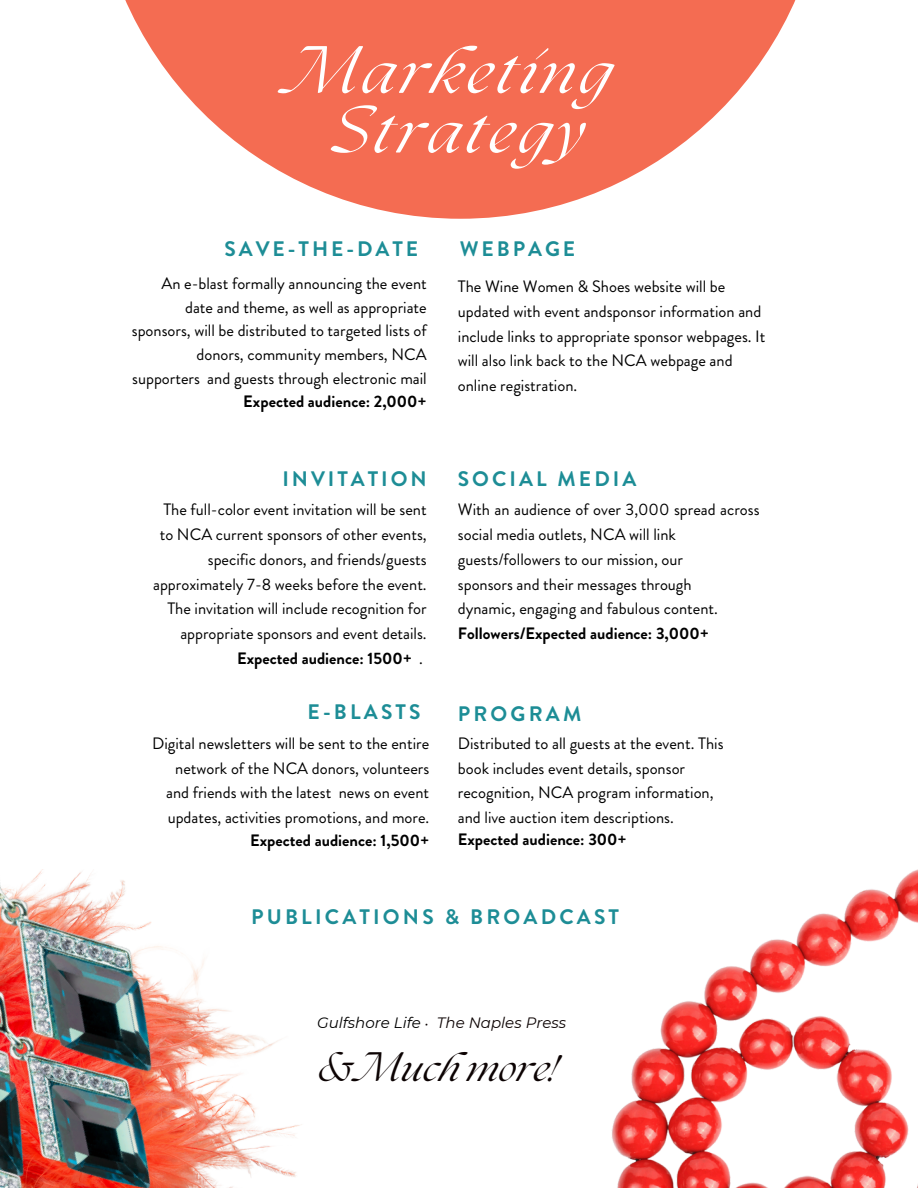
<style>
.page{position:relative;width:918px;height:1188px;background:#fff}
.page>*{position:absolute;margin:0;border:0;box-sizing:border-box;transform-origin:0 0}
.t1{font:italic 58.5px/59.7px "The Seasons";letter-spacing:.065em;color:#fff;text-align:center}
.t2{font:italic 36px "The Seasons";color:#0c0303}
.t3{font:700 21px "Brandon Grotesque";letter-spacing:.145em;color:#1d8d96}
.t4{font:16.5px/24.8px "Brandon Grotesque";color:#000}
.t5{font:700 16.5px "Brandon Grotesque";color:#000}
.t6{font:italic 15px "Montserrat";color:#0c0303}
.t7{font:italic 15px "Montserrat";color:#000}
.t8{font:italic 12px "Montserrat";color:#0c0303}
.s1{font-weight:400}
</style>
<div class="page">
<img style="left:611px;top:869px;width:307px;height:319px">
<img style="left:0;top:869px;width:302px;height:319px">
<svg style="left:125px;top:0;width:671px;height:219px;fill:#f46c52"></svg>
<p class="t1" style="left:291px;top:48px;width:322px">Marketing<br>Strategy</p>
<p class="t3" style="left:225px;top:234px;width:195px">SAVE-THE-DATE</p>
<p class="t3" style="left:460px;top:234px;width:117px">WEBPAGE</p>
<p class="t4" style="left:132px;top:272px;width:296px;line-height:23.7px;text-align:right">An e-blast formally announcing the event date and theme, as well as appropriate sponsors, will be distributed to targeted lists of donors, community members, NCA supporters and guests through electronic mail</p>
<p class="t5" style="left:243px;top:390px;width:185px">Expected audience: 2,000+</p>
<p class="t3" style="left:282px;top:464px;width:146px">INVITATION</p>
<h3 class="t4" style="left:163px;top:498px;width:265px">The full-color event invitation will be sent</h3>
<p class="t4" style="left:153px;top:522px;width:275px;text-align:right">to NCA current sponsors of other events, specific donors, and friends/guests approximately 7-8 weeks before the event.<br>The invitation will include recognition for appropriate sponsors and event details.</p>
<p class="t5" style="left:237px;top:647px;width:188px">Expected audience: 1500+ <span class="s1">.</span></p>
<p class="t3" style="left:307px;top:697px;width:115px">E-BLASTS</p>
<p class="t4" style="left:152px;top:731px;width:279px;text-align:right">Digital newsletters will be sent to the entire network of the NCA donors, volunteers and friends with the latest news on event updates, activities promotions, and more.</p>
<p class="t5" style="left:250px;top:828px;width:181px">Expected audience: 1,500+</p>
<p class="t4" style="left:458px;top:274px;width:309px">The Wine Women &amp; Shoes website will be updated with event andsponsor information and include links to appropriate sponsor webpages. It will also link back to the NCA webpage and online registration.</p>
<h3 class="t3" style="left:458px;top:464px;width:180px">SOCIAL MEDIA</h3>
<p class="t4" style="left:458px;top:498px;width:303px">With an audience of over 3,000 spread across social media outlets, NCA will link</p>
<p class="t4" style="left:458px;top:547px;width:227px">guests/followers to our mission, our</p>
<p class="t4" style="left:458px;top:572px;width:235px">sponsors and their messages through</p>
<p class="t4" style="left:458px;top:597px;width:262px">dynamic, engaging and fabulous content.</p>
<p class="t5" style="left:458px;top:622px;width:253px">Followers/Expected audience: 3,000+</p>
<h2 class="t3" style="left:458px;top:699px;width:125px">PROGRAM</h2>
<h3 class="t4" style="left:458px;top:731px;width:267px">Distributed to all guests at the event. This book includes event details, sponsor recognition, NCA program information, and live auction item descriptions.</h3>
<h3 class="t5" style="left:458px;top:827px;width:171px">Expected audience: 300+</h3>
<p class="t3" style="left:251px;top:902px;width:369px">PUBLICATIONS &amp; BROADCAST</p>
<p class="t7" style="left:317px;top:1014px;width:105px">Gulfshore Life</p>
<p class="t6" style="left:437px;top:1014px;width:131px">The Naples Press</p>
<h3 class="t8" style="left:425px;top:1016px;width:5px">•</h3>
<p class="t2" style="left:319px;top:1052px;width:241px">&amp; Much more!</p>
</div>
